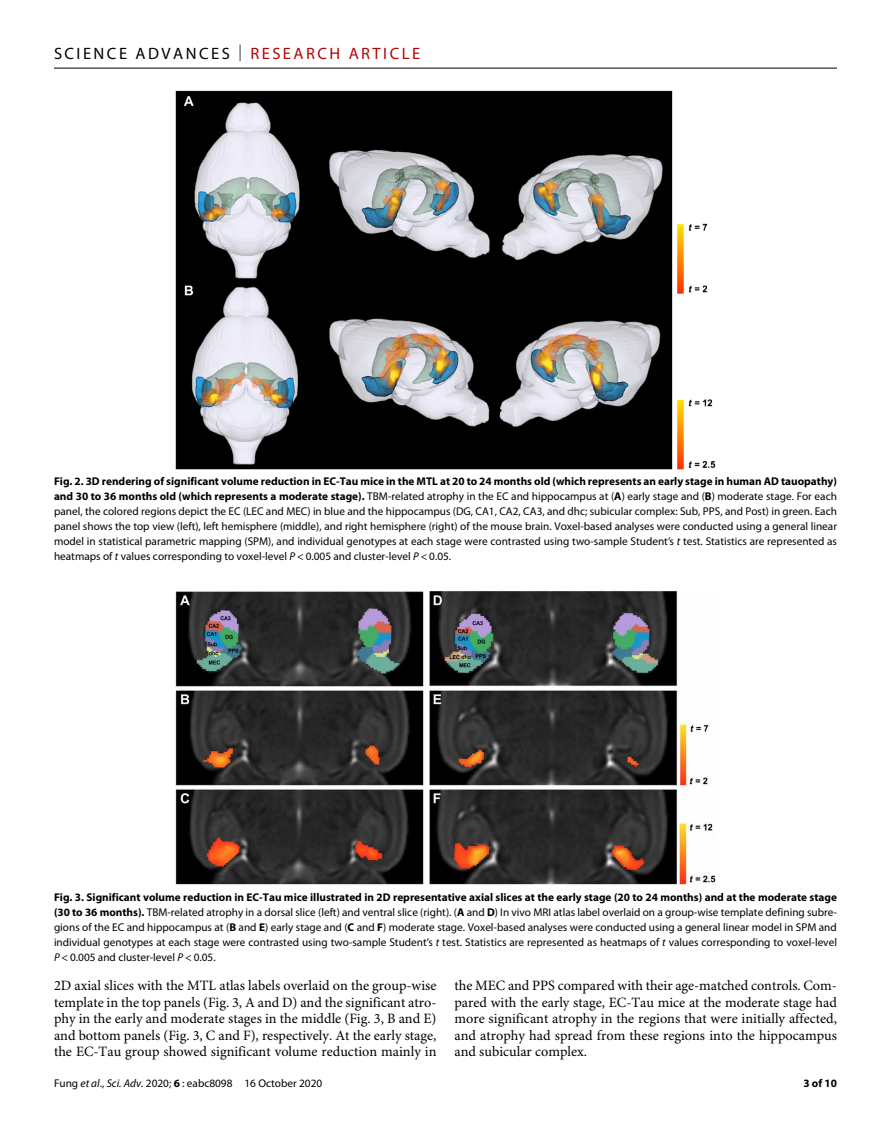
<style>
.page{position:relative;width:891px;height:1134px;background:#fff}
.page>*{position:absolute;margin:0;border:0;box-sizing:border-box;transform-origin:0 0}
.t1{font:16.5px "Myriad Pro";letter-spacing:.15em;color:#000}
.t2{font:14.25px/16.5px "Minion Pro";color:#000;text-align:justify}
.t3{font:11.25px/15px "Myriad Pro";color:#000;text-align:justify}
.t4{font:700 11.25px "Myriad Pro";color:#000}
.s1{font-weight:300}
.s2{color:#b10508}
.s3{font-weight:700}
.s4{font-style:italic}
</style>
<div class="page">
<hr style="left:54px;top:68px;width:783px;height:1px;background:#000">
<img style="left:176px;top:90px;width:539px;height:379px">
<img style="left:175px;top:591px;width:541px;height:293px">
<h1 class="t1" style="left:54px;top:40px;width:368px">SCIENCE ADVANCES <span class="s1">|</span> <span class="s2">RESEARCH ARTICLE</span></h1>
<p class="t3" style="left:54px;top:474px;width:785px"><span class="s3">Fig. 2. 3D rendering of significant volume reduction in EC-Tau mice in the MTL at 20 to 24 months old (which represents an early stage in human AD tauopathy) and 30 to 36 months old (which represents a moderate stage).</span> TBM-related atrophy in the EC and hippocampus at (<span class="s3">A</span>) early stage and (<span class="s3">B</span>) moderate stage. For each panel, the colored regions depict the EC (LEC and MEC) in blue and the hippocampus (DG, CA1, CA2, CA3, and dhc; subicular complex: Sub, PPS, and Post) in green. Each panel shows the top view (left), left hemisphere (middle), and right hemisphere (right) of the mouse brain. Voxel-based analyses were conducted using a general linear model in statistical parametric mapping (SPM), and individual genotypes at each stage were contrasted using two-sample Student’s <span class="s4">t</span> test. Statistics are represented as heatmaps of <span class="s4">t</span> values corresponding to voxel-level <span class="s4">P</span> &lt; 0.005 and cluster-level <span class="s4">P</span> &lt; 0.05.</p>
<p class="t3" style="left:54px;top:889px;width:785px"><span class="s3">Fig. 3. Significant volume reduction in EC-Tau mice illustrated in 2D representative axial slices at the early stage (20 to 24 months) and at the moderate stage (30 to 36 months).</span> TBM-related atrophy in a dorsal slice (left) and ventral slice (right). (<span class="s3">A</span> and <span class="s3">D</span>) In vivo MRI atlas label overlaid on a group-wise template defining subre&shy;gions of the EC and hippocampus at (<span class="s3">B</span> and <span class="s3">E</span>) early stage and (<span class="s3">C</span> and <span class="s3">F</span>) moderate stage. Voxel-based analyses were conducted using a general linear model in SPM and individual genotypes at each stage were contrasted using two-sample Student’s <span class="s4">t</span> test. Statistics are represented as heatmaps of <span class="s4">t</span> values corresponding to voxel-level <span class="s4">P</span> &lt; 0.005 and cluster-level <span class="s4">P</span> &lt; 0.05.</p>
<p class="t2" style="left:54px;top:979px;width:384px">2D axial slices with the MTL atlas labels overlaid on the group-wise template in the top panels (Fig. 3, A and D) and the significant atro&shy;phy in the early and moderate stages in the middle (Fig. 3, B and E) and bottom panels (Fig. 3, C and F), respectively. At the early stage, the EC-Tau group showed significant volume reduction mainly in</p>
<p class="t2" style="left:454px;top:979px;width:384px">the MEC and PPS compared with their age-matched controls. Com&shy;pared with the early stage, EC-Tau mice at the moderate stage had more significant atrophy in the regions that were initially affected, and atrophy had spread from these regions into the hippocampus and subicular complex.</p>
<p class="t3" style="left:54px;top:1076px;width:270px">Fung <span class="s4">et al</span>., <span class="s4">Sci. Adv.</span> 2020; <span class="s3">6</span> : eabc8098 16 October 2020</p>
<p class="t4" style="left:803px;top:1074px;width:35px">3 of 10</p>
</div>
